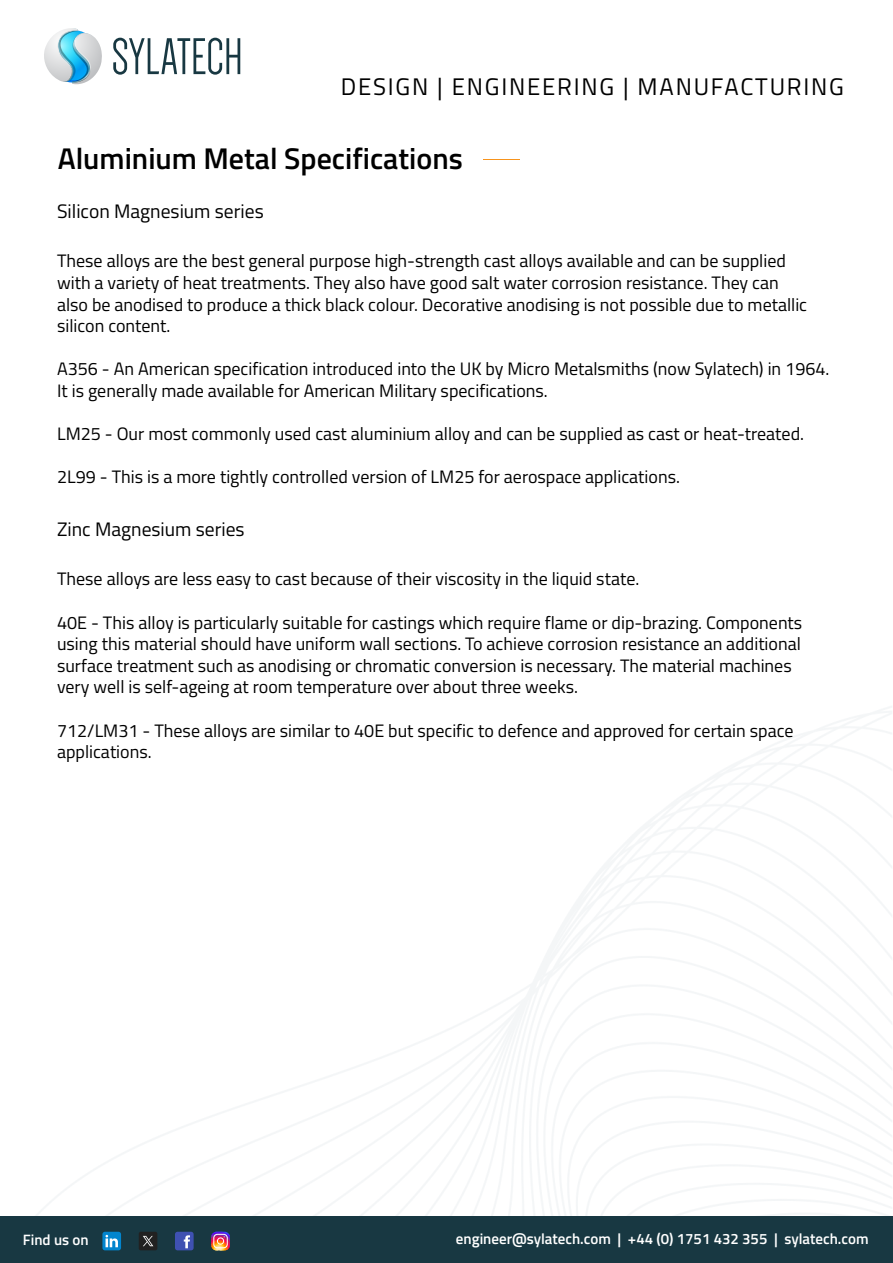
<style>
.page{position:relative;width:893px;height:1263px;background:#fff}
.page>*{position:absolute;margin:0;border:0;box-sizing:border-box;transform-origin:0 0}
.t1{font:600 30px "Titillium Web";color:#000}
.t2{font:24px "Titillium Web";letter-spacing:.075em;color:#000}
.t3{font:19.5px "Titillium Web";color:#000}
.t4{font:18px/21.6px "Titillium Web";color:#000}
.t5{font:600 15px "Titillium Web";color:#fff}
</style>
<div class="page">
<img style="left:0;top:706px;width:893px;height:511px">
<hr style="left:483px;top:159px;width:36px;height:1px;background:#f7941d">
<svg style="left:44px;top:28px;width:196px;height:57px"></svg>
<div style="left:0;top:1217px;width:893px;height:46px;background:#183842"></div>
<svg style="left:211px;top:1232px;width:19px;height:18px"></svg>
<div style="left:217px;top:1237px;width:7px;height:8px;border:1px solid #fff;border-radius:50%"></div>
<svg style="left:102px;top:1232px;width:19px;height:18px"></svg>
<svg style="left:106px;top:1235px;width:12px;height:12px"></svg>
<div style="left:175px;top:1232px;width:19px;height:18px;background:#3f51b2;border-radius:3px"></div>
<svg style="left:184px;top:1235px;width:6px;height:13px"></svg>
<div style="left:139px;top:1232px;width:18px;height:18px;background:#212121;border-radius:2px"></div>
<svg style="left:143px;top:1236px;width:10px;height:10px"></svg>
<h2 class="t2" style="left:341px;top:69px;width:505px">DESIGN | ENGINEERING | MANUFACTURING</h2>
<h1 class="t1" style="left:58px;top:136px;width:407px">Aluminium Metal Specifications</h1>
<p class="t3" style="left:57px;top:197px;width:208px">Silicon Magnesium series</p>
<p class="t4" style="left:57px;top:249px;width:752px">These alloys are the best general purpose high-strength cast alloys available and can be supplied with a variety of heat treatments. They also have good salt water corrosion resistance. They can also be anodised to produce a thick black colour. Decorative anodising is not possible due to metallic silicon content.</p>
<p class="t4" style="left:57px;top:357px;width:774px">A356 - An American specification introduced into the UK by Micro Metalsmiths (now Sylatech) in 1964.<br>It is generally made available for American Military specifications.</p>
<p class="t4" style="left:57px;top:422px;width:748px">LM25 - Our most commonly used cast aluminium alloy and can be supplied as cast or heat-treated.</p>
<p class="t4" style="left:57px;top:465px;width:624px">2L99 - This is a more tightly controlled version of LM25 for aerospace applications.</p>
<p class="t3" style="left:57px;top:515px;width:189px">Zinc Magnesium series</p>
<p class="t4" style="left:57px;top:567px;width:584px">These alloys are less easy to cast because of their viscosity in the liquid state.</p>
<p class="t4" style="left:57px;top:611px;width:747px">40E - This alloy is particularly suitable for castings which require flame or dip-brazing. Components using this material should have uniform wall sections. To achieve corrosion resistance an additional surface treatment such as anodising or chromatic conversion is necessary. The material machines very well is self-ageing at room temperature over about three weeks.</p>
<p class="t4" style="left:57px;top:719px;width:738px">712/LM31 - These alloys are similar to 40E but specific to defence and approved for certain space applications.</p>
<p class="t5" style="left:23px;top:1229px;width:67px">Find us on</p>
<p class="t5" style="left:456px;top:1227px;width:414px">engineer@sylatech.com | +44 (0) 1751 432 355 | sylatech.com</p>
</div>
